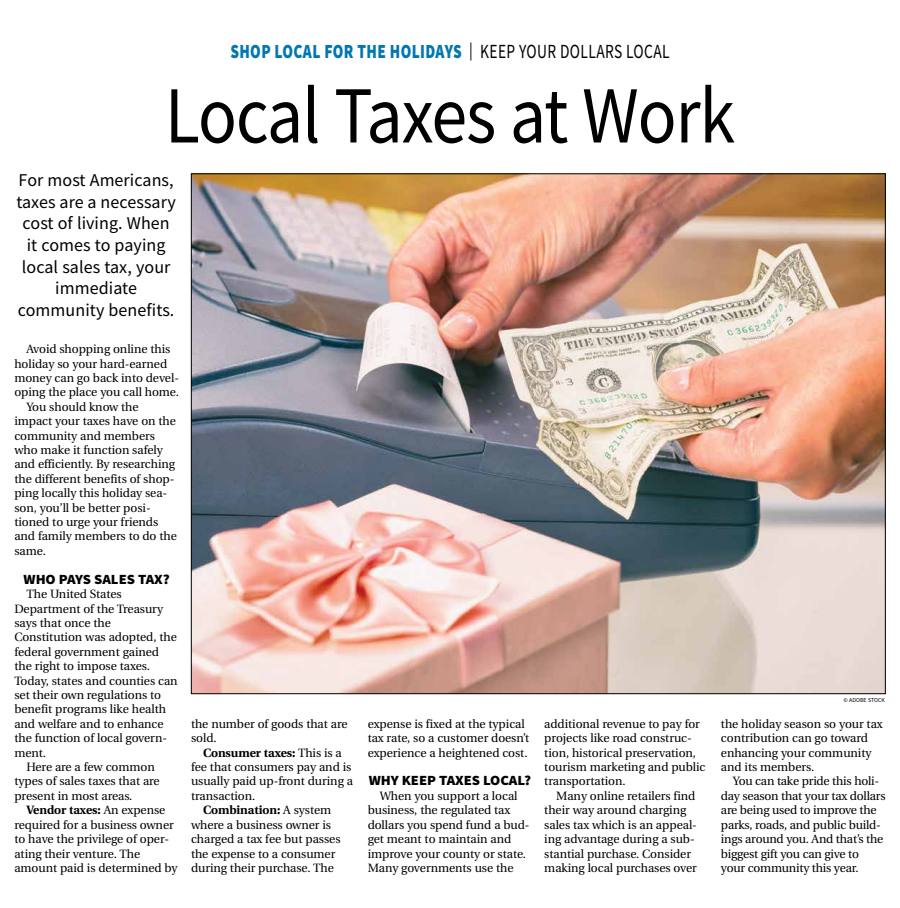
<style>
.page{position:relative;width:900px;height:908px;background:#fff}
.page>*{position:absolute;margin:0;border:0;box-sizing:border-box;transform-origin:0 0}
.t1{font:81px "Source Sans Pro";letter-spacing:-.015em;color:#000;scale:.89 1}
.t2{font:900 20px "Source Sans Pro";letter-spacing:.025em;color:#0077b1;scale:.77 1}
.t3{font:18px/21.6px "Source Sans Pro";letter-spacing:.005em;color:#000;text-align:center}
.t4{font:900 14px "Source Sans Pro";letter-spacing:-.005em;color:#000;scale:1.05 1}
.t5{font:12px/14.4px "Utopia";letter-spacing:-.005em;color:#000}
.t6{font:700 12px "Utopia";letter-spacing:-.005em;color:#000}
.t7{font:6px "Source Sans Pro";color:#000}
.s1{font-weight:400;font-size:18px;color:#000}
.s2{font-weight:400;color:#000}
.s3{font-weight:400}
</style>
<div class="page">
<img style="left:193px;top:175px;width:691px;height:516px">
<h2 class="t2" style="left:230px;top:38px;width:572px">SHOP LOCAL FOR THE HOLIDAYS <span class="s1">|</span> <span class="s2">KEEP YOUR DOLLARS LOCAL</span></h2>
<h1 class="t1" style="left:165px;top:64px;width:642px">Local Taxes at Work</h1>
<h3 class="t3" style="left:16px;top:169px;width:161px">For most Americans, taxes are a necessary cost of living. When it comes to paying local sales tax, your immediate community benefits.</h3>
<p class="t5" style="left:26px;top:342px;width:146px">Avoid shopping online this</p>
<p class="t5" style="left:14px;top:356px;width:154px">holiday so your hard-earned</p>
<p class="t5" style="left:14px;top:371px;width:166px">money can go back into devel-</p>
<p class="t5" style="left:14px;top:385px;width:166px">oping the place you call home.</p>
<p class="t5" style="left:26px;top:399px;width:114px">You should know the</p>
<p class="t5" style="left:14px;top:414px;width:163px">impact your taxes have on the</p>
<p class="t5" style="left:14px;top:428px;width:142px">community and members</p>
<p class="t5" style="left:14px;top:443px;width:150px">who make it function safely</p>
<p class="t5" style="left:14px;top:457px;width:162px">and efficiently. By researching</p>
<p class="t5" style="left:14px;top:471px;width:162px">the different benefits of shop-</p>
<p class="t5" style="left:14px;top:486px;width:154px">ping locally this holiday sea-</p>
<p class="t5" style="left:14px;top:500px;width:138px">son, you’ll be better posi-</p>
<p class="t5" style="left:14px;top:515px;width:145px">tioned to urge your friends</p>
<p class="t5" style="left:14px;top:529px;width:164px">and family members to do the</p>
<p class="t5" style="left:14px;top:543px;width:33px">same.</p>
<p class="t4" style="left:24px;top:569px;width:141px">WHO PAYS SALES TAX?</p>
<p class="t5" style="left:26px;top:587px;width:97px">The United States</p>
<p class="t5" style="left:14px;top:601px;width:150px">Department of the Treasury</p>
<p class="t5" style="left:14px;top:615px;width:98px">says that once the</p>
<p class="t5" style="left:14px;top:630px;width:164px">Constitution was adopted, the</p>
<p class="t5" style="left:14px;top:644px;width:146px">federal government gained</p>
<p class="t5" style="left:14px;top:659px;width:137px">the right to impose taxes.</p>
<p class="t5" style="left:14px;top:673px;width:165px">Today, states and counties can</p>
<p class="t5" style="left:14px;top:687px;width:148px">set their own regulations to</p>
<p class="t5" style="left:14px;top:702px;width:153px">benefit programs like health</p>
<p class="t5" style="left:14px;top:716px;width:151px">and welfare and to enhance</p>
<p class="t5" style="left:14px;top:731px;width:154px">the function of local govern-</p>
<p class="t5" style="left:14px;top:745px;width:33px">ment.</p>
<p class="t5" style="left:26px;top:759px;width:130px">Here are a few common</p>
<p class="t5" style="left:14px;top:774px;width:147px">types of sales taxes that are</p>
<p class="t5" style="left:14px;top:788px;width:120px">present in most areas.</p>
<p class="t6" style="left:26px;top:803px;width:141px">Vendor taxes: <span class="s3">An expense</span></p>
<p class="t5" style="left:14px;top:817px;width:161px">required for a business owner</p>
<p class="t5" style="left:14px;top:831px;width:156px">to have the privilege of oper-</p>
<p class="t5" style="left:14px;top:846px;width:127px">ating their venture. The</p>
<p class="t5" style="left:14px;top:860px;width:165px">amount paid is determined by</p>
<p class="t5" style="left:191px;top:716px;width:158px">the number of goods that are sold.</p>
<p class="t6" style="left:203px;top:745px;width:140px">Consumer taxes: <span class="s3">This is a</span></p>
<p class="t5" style="left:191px;top:759px;width:162px">fee that consumers pay and is</p>
<p class="t5" style="left:191px;top:774px;width:164px">usually paid up-front during a</p>
<p class="t5" style="left:191px;top:788px;width:66px">transaction.</p>
<p class="t6" style="left:203px;top:803px;width:130px">Combination: <span class="s3">A system</span></p>
<p class="t5" style="left:191px;top:817px;width:141px">where a business owner is</p>
<p class="t5" style="left:191px;top:831px;width:151px">charged a tax fee but passes</p>
<p class="t5" style="left:191px;top:846px;width:146px">the expense to a consumer</p>
<p class="t5" style="left:191px;top:860px;width:144px">during their purchase. The</p>
<p class="t5" style="left:368px;top:716px;width:163px">expense is fixed at the typical tax rate, so a customer doesn’t experience a heightened cost.</p>
<p class="t4" style="left:369px;top:770px;width:156px">WHY KEEP TAXES LOCAL?</p>
<p class="t5" style="left:368px;top:788px;width:163px;text-indent:12px">When you support a local business, the regulated tax dollars you spend fund a bud&shy;get meant to maintain and improve your county or state.<br>Many governments use the</p>
<p class="t5" style="left:544px;top:716px;width:163px">additional revenue to pay for projects like road construc&shy;tion, historical preservation, tourism marketing and public transportation.</p>
<p class="t5" style="left:544px;top:788px;width:154px;text-indent:12px">Many online retailers find their way around charging sales tax which is an appeal&shy;ing advantage during a sub&shy;stantial purchase. Consider making local purchases over</p>
<p class="t7" style="left:844px;top:696px;width:43px">© ADOBE STOCK</p>
<p class="t5" style="left:721px;top:716px;width:163px">the holiday season so your tax contribution can go toward enhancing your community and its members.</p>
<p class="t5" style="left:721px;top:774px;width:166px;text-indent:12px">You can take pride this holi&shy;day season that your tax dollars are being used to improve the parks, roads, and public build&shy;ings around you. And that’s the biggest gift you can give to your community this year.</p>
</div>
